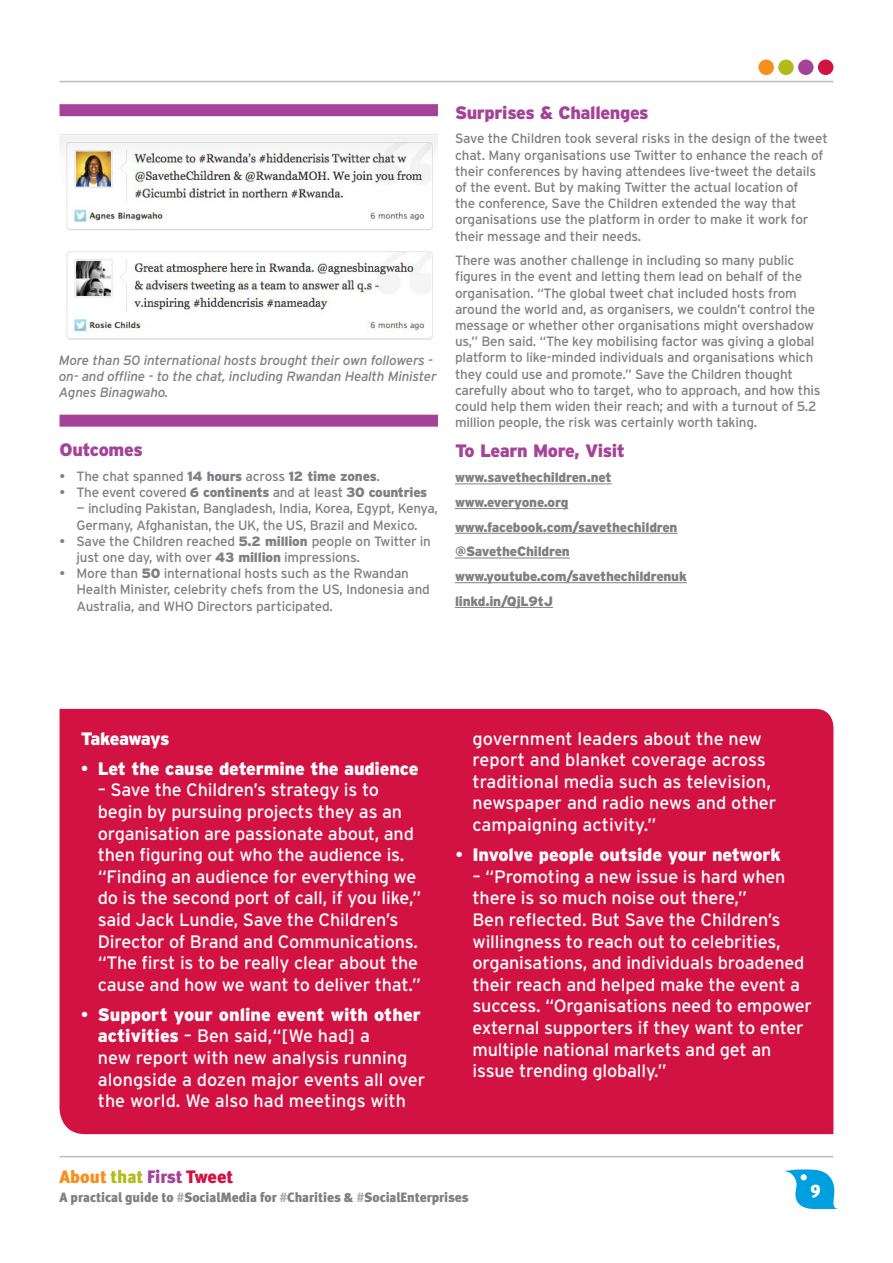
<style>
.page{position:relative;width:893px;height:1263px;background:#fff}
.page>*{position:absolute;margin:0;border:0;box-sizing:border-box;transform-origin:0 0}
.t1{font:18px/21.6px "Interstate";letter-spacing:-.01em;color:#fff}
.t2{font:900 18px "Interstate";letter-spacing:-.01em;color:#fff}
.t3{font:900 18px "Interstate";letter-spacing:-.02em;color:#a54399}
.t4{font:900 18px "Seat Meta";color:#f78f1e}
.t5{font:900 18px "Interstate";letter-spacing:-.045em;color:#fff}
.t6{font:900 18px "Seat Meta";color:#fff}
.t7{font:13.5px/16.2px "Interstate";letter-spacing:-.015em;color:#807f83}
.t8{font:900 13.5px/24.8px "Interstate";letter-spacing:-.015em;color:#807f83}
.t9{font:italic 13.5px/16.2px "Interstate";letter-spacing:-.015em;color:#807f83}
.t10{font:900 13.5px "Seat Meta";color:#807f83}
.s1{font-weight:900}
.s2{font-weight:400}
.s3{color:#b2bb1e}
.s4{color:#a54399}
.s5{color:#d21242}
.s6{color:#adafb2}
</style>
<div class="page">
<hr style="left:60px;top:1156px;width:773px;height:1px;background:#bcbec0">
<svg style="left:784px;top:1169px;width:54px;height:40px"></svg>
<hr style="left:60px;top:81px;width:773px;height:1px;background:#bcbec0">
<div style="left:778px;top:60px;width:16px;height:15px;background:#b2bb1e;border-radius:50%"></div>
<div style="left:758px;top:60px;width:16px;height:15px;background:#f78f1e;border-radius:50%"></div>
<div style="left:798px;top:60px;width:16px;height:15px;background:#a54399;border-radius:50%"></div>
<div style="left:818px;top:60px;width:15px;height:15px;background:#d21242;border-radius:50%"></div>
<hr style="left:455px;top:484px;width:157px;height:1px;background:#807f83">
<hr style="left:455px;top:508px;width:113px;height:1px;background:#807f83">
<hr style="left:455px;top:533px;width:223px;height:1px;background:#807f83">
<hr style="left:455px;top:558px;width:115px;height:1px;background:#807f83">
<hr style="left:455px;top:582px;width:232px;height:1px;background:#807f83">
<hr style="left:455px;top:607px;width:98px;height:1px;background:#807f83">
<div style="left:60px;top:709px;width:773px;height:425px;background:#d21242"></div>
<img style="left:60px;top:136px;width:378px;height:204px">
<div style="left:60px;top:415px;width:378px;height:12px;background:#a54399"></div>
<div style="left:60px;top:104px;width:378px;height:12px;background:#a54399"></div>
<p class="t9" style="left:59px;top:352px;width:379px">More than 50 international hosts brought their own followers - on- and offline - to the chat, including Rwandan Health Minister<br>Agnes Binagwaho.</p>
<h1 class="t3" style="left:60px;top:440px;width:85px">Outcomes</h1>
<p class="t7" style="left:60px;top:468px;width:322px">• The chat spanned <span class="s1">14 hours</span> across <span class="s1">12 time zones</span>.</p>
<p class="t7" style="left:60px;top:484px;width:369px">• The event covered <span class="s1">6 continents</span> and at least <span class="s1">30 countries</span></p>
<p class="t7" style="left:77px;top:500px;width:363px">— including Pakistan, Bangladesh, India, Korea, Egypt, Kenya,<br>Germany, Afghanistan, the UK, the US, Brazil and Mexico.</p>
<p class="t7" style="left:77px;top:533px;width:356px;text-indent:-17px">• Save the Children reached <span class="s1">5.2 million</span> people on Twitter in just one day, with over <span class="s1">43 million</span> impressions.</p>
<p class="t7" style="left:77px;top:565px;width:355px;text-indent:-17px">• More than <span class="s1">50</span> international hosts such as the Rwandan<br>Health Minister, celebrity chefs from the US, Indonesia and<br>Australia, and WHO Directors participated.</p>
<h1 class="t3" style="left:455px;top:102px;width:195px">Surprises &amp; Challenges</h1>
<p class="t7" style="left:455px;top:130px;width:374px">Save the Children took several risks in the design of the tweet chat. Many organisations use Twitter to enhance the reach of their conferences by having attendees live-tweet the details of the event. But by making Twitter the actual location of<br>the conference, Save the Children extended the way that organisations use the platform in order to make it work for their message and their needs.</p>
<p class="t7" style="left:455px;top:252px;width:367px">There was another challenge in including so many public figures in the event and letting them lead on behalf of the organisation. “The global tweet chat included hosts from around the world and, as organisers, we couldn’t control the message or whether other organisations might overshadow us,” Ben said. “The key mobilising factor was giving a global platform to like-minded individuals and organisations which they could use and promote.” Save the Children thought carefully about who to target, who to approach, and how this could help them widen their reach; and with a turnout of 5.2 million people, the risk was certainly worth taking.</p>
<h1 class="t3" style="left:455px;top:441px;width:171px">To Learn More, Visit</h1>
<p class="t8" style="left:455px;top:465px;width:233px">www.savethechildren.net www.everyone.org www.facebook.com/savethechildren @SavetheChildren www.youtube.com/savethechildrenuk linkd.in/QjL9tJ</p>
<h1 class="t5" style="left:81px;top:728px;width:90px">Takeaways</h1>
<h1 class="t2" style="left:81px;top:758px;width:339px"><span class="s2">•</span> Let the cause determine the audience</h1>
<p class="t1" style="left:98px;top:779px;width:325px">– Save the Children’s strategy is to begin by pursuing projects they as an organisation are passionate about, and then figuring out who the audience is. “Finding an audience for everything we do is the second port of call, if you like,” said Jack Lundie, Save the Children’s Director of Brand and Communications. “The first is to be really clear about the cause and how we want to deliver that.”</p>
<h1 class="t1" style="left:98px;top:1003px;width:329px;text-indent:-17px">• <span class="s1">Support your online event with other activities</span> – Ben said,“[We had] a<br>new report with new analysis running alongside a dozen major events all over the world. We also had meetings with</h1>
<h1 class="t1" style="left:472px;top:727px;width:305px">government leaders about the new report and blanket coverage across traditional media such as television, newspaper and radio news and other campaigning activity.”</h1>
<h1 class="t2" style="left:455px;top:844px;width:327px"><span class="s2">•</span> Involve people outside your network</h1>
<p class="t1" style="left:472px;top:865px;width:341px">– “Promoting a new issue is hard when there is so much noise out there,”<br>Ben reflected. But Save the Children’s willingness to reach out to celebrities, organisations, and individuals broadened their reach and helped make the event a success. “Organisations need to empower external supporters if they want to enter multiple national markets and get an issue trending globally.”</p>
<h1 class="t4" style="left:60px;top:1166px;width:175px">About <span class="s3">that</span> <span class="s4">First</span> <span class="s5">Tweet</span></h1>
<p class="t10" style="left:60px;top:1189px;width:411px">A practical guide to <span class="s6">#</span>SocialMedia for <span class="s6">#</span>Charities &amp; <span class="s6">#</span>SocialEnterprises</p>
<h1 class="t6" style="left:810px;top:1180px;width:12px">9</h1>
</div>
